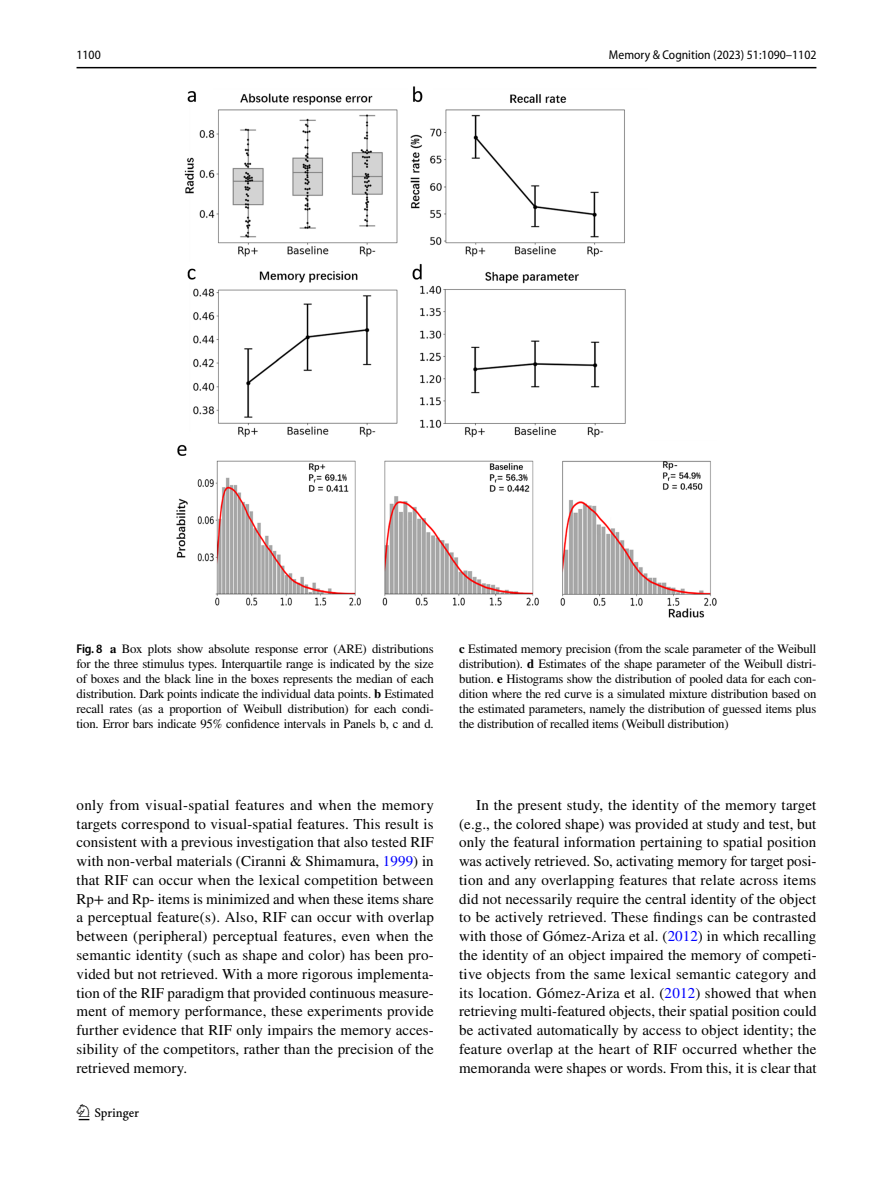
<style>
.page{position:relative;width:893px;height:1187px;background:#fff}
.page>*{position:absolute;margin:0;border:0;box-sizing:border-box;transform-origin:0 0}
.t1{font:22.5px "Springnew Regular 3";color:#000}
.t2{font:15px/18.8px "STIX";letter-spacing:.005em;color:#000;text-align:justify}
.t3{font:12.75px/15px "STIX";letter-spacing:-.015em;color:#000;text-align:justify}
.t4{font:semi-condensed 12.75px "Myriad Pro";color:#000}
.s1{font-family:"Myriad Pro";font-weight:600;font-stretch:semi-condensed}
.s2{font-weight:700}
.s3{color:#00f}
</style>
<div class="page">
<hr style="left:77px;top:67px;width:739px;height:1px;background:#000">
<img style="left:176px;top:87px;width:540px;height:530px">
<p class="t4" style="left:77px;top:48px;width:26px">1100</p>
<p class="t4" style="left:609px;top:48px;width:209px">Memory &amp; Cognition (2023) 51:1090–1102</p>
<p class="t3" style="left:77px;top:641px;width:359px"><span class="s1">Fig. 8</span> <span class="s2">a</span> Box plots show absolute response error (ARE) distributions for the three stimulus types. Interquartile range is indicated by the size of boxes and the black line in the boxes represents the median of each distribution. Dark points indicate the individual data points. <span class="s2">b</span> Estimated recall rates (as a proportion of Weibull distribution) for each condi&shy;tion. Error bars indicate 95% confidence intervals in Panels b, c and d.</p>
<p class="t3" style="left:459px;top:641px;width:359px"><span class="s2">c</span> Estimated memory precision (from the scale parameter of the Weibull distribution). <span class="s2">d</span> Estimates of the shape parameter of the Weibull distri&shy;bution. <span class="s2">e</span> Histograms show the distribution of pooled data for each con&shy;dition where the red curve is a simulated mixture distribution based on the estimated parameters, namely the distribution of guessed items plus the distribution of recalled items (Weibull distribution)</p>
<p class="t2" style="left:77px;top:796px;width:359px">only from visual-spatial features and when the memory targets correspond to visual-spatial features. This result is consistent with a previous investigation that also tested RIF with non-verbal materials (Ciranni &amp; Shimamura, <span class="s3">1999</span>) in that RIF can occur when the lexical competition between Rp+ and Rp- items is minimized and when these items share a perceptual feature(s). Also, RIF can occur with overlap between (peripheral) perceptual features, even when the semantic identity (such as shape and color) has been pro&shy;vided but not retrieved. With a more rigorous implementa&shy;tion of the RIF paradigm that provided continuous measure&shy;ment of memory performance, these experiments provide further evidence that RIF only impairs the memory acces&shy;sibility of the competitors, rather than the precision of the retrieved memory.</p>
<p class="t2" style="left:459px;top:796px;width:359px;text-indent:17px">In the present study, the identity of the memory target (e.g., the colored shape) was provided at study and test, but only the featural information pertaining to spatial position was actively retrieved. So, activating memory for target posi&shy;tion and any overlapping features that relate across items did not necessarily require the central identity of the object to be actively retrieved. These findings can be contrasted with those of Gómez-Ariza et al. (<span class="s3">2012</span>) in which recalling the identity of an object impaired the memory of competi&shy;tive objects from the same lexical semantic category and its location. Gómez-Ariza et al. (<span class="s3">2012</span>) showed that when retrieving multi-featured objects, their spatial position could be activated automatically by access to object identity; the feature overlap at the heart of RIF occurred whether the memoranda were shapes or words. From this, it is clear that</p>
<h1 class="t1" style="left:79px;top:1104px;width:62px">1 3</h1>
</div>
